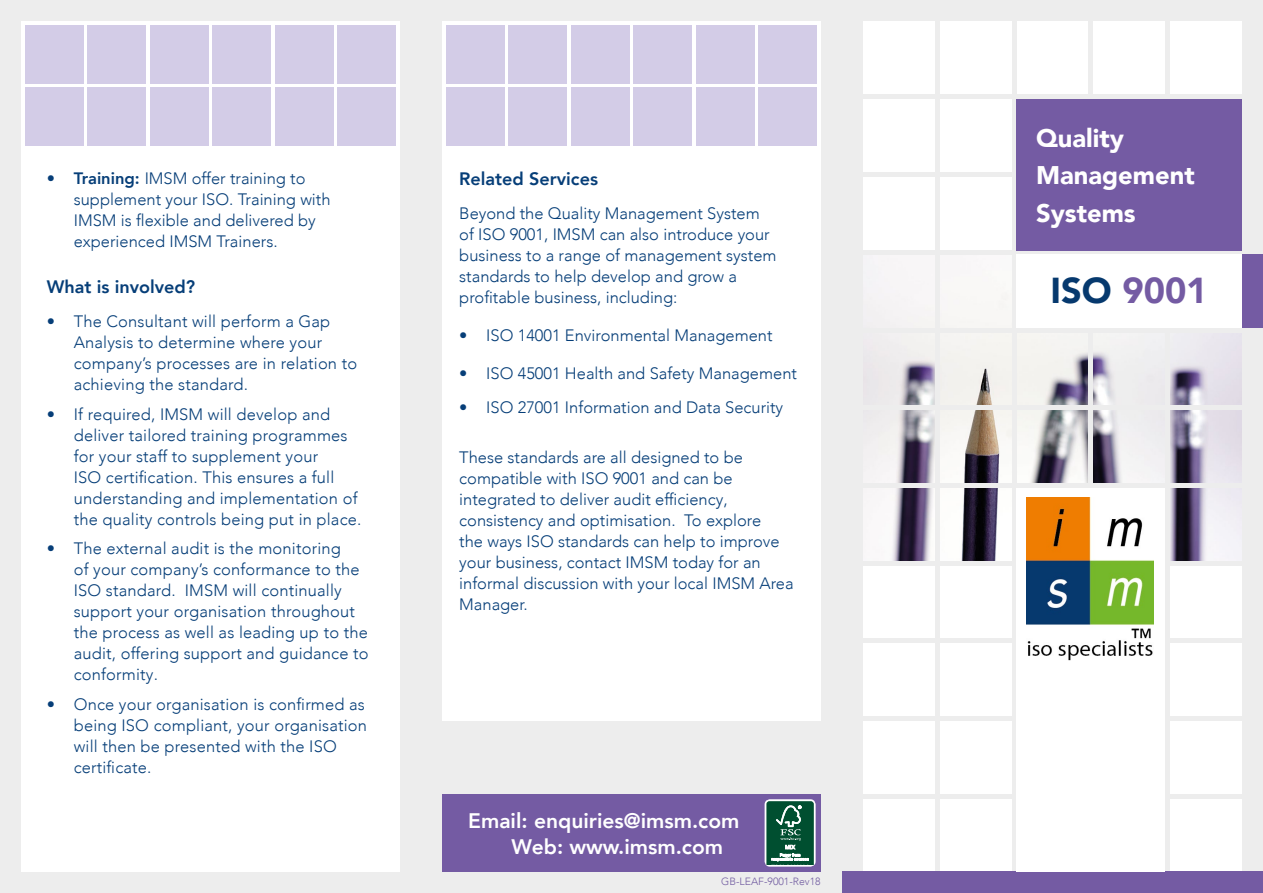
<style>
.page{position:relative;width:1263px;height:893px;background:#ededed}
.page>*{position:absolute;margin:0;border:0;box-sizing:border-box;transform-origin:0 0}
.t1{font:900 36px "Avenir LT Com";color:#745ba3}
.t2{font:900 25.5px/37.8px "Avenir LT Com";color:#fff}
.t3{font:800 21px/25.2px "Avenir LT Com";color:#fff}
.t4{font:800 18px "Avenir LT Com";color:#063e78}
.t5{font:300 16.5px/21px "Avenir LT Com";color:#063e78}
.t6{font:300 10.5px "Avenir LT Com";color:#735ea2}
.s1{font-weight:800}
.s2{color:#06396e}
</style>
<div class="page">
<div style="left:863px;top:565px;width:379px;height:306px;background:#fff"></div>
<img style="left:863px;top:255px;width:379px;height:306px">
<div style="left:863px;top:21px;width:379px;height:229px;background:#fff"></div>
<div style="left:935px;top:0;width:5px;height:893px;background:#ededed"></div>
<hr style="left:1012px;top:0;width:4px;height:893px;background:#ededed">
<hr style="left:1089px;top:0;width:4px;height:893px;background:#ededed">
<hr style="left:1165px;top:0;width:4px;height:893px;background:#ededed">
<hr style="left:842px;top:95px;width:421px;height:4px;background:#ededed">
<hr style="left:842px;top:173px;width:421px;height:4px;background:#ededed">
<hr style="left:842px;top:328px;width:421px;height:4px;background:#ededed">
<hr style="left:842px;top:406px;width:421px;height:4px;background:#ededed">
<div style="left:842px;top:483px;width:421px;height:5px;background:#ededed"></div>
<hr style="left:842px;top:639px;width:421px;height:4px;background:#ededed">
<div style="left:842px;top:716px;width:421px;height:5px;background:#ededed"></div>
<hr style="left:842px;top:794px;width:421px;height:4px;background:#ededed">
<div style="left:842px;top:872px;width:421px;height:21px;background:#745ba3"></div>
<div style="left:1242px;top:255px;width:21px;height:73px;background:#745ba3"></div>
<div style="left:1016px;top:255px;width:226px;height:73px;background:#fff"></div>
<div style="left:1016px;top:488px;width:149px;height:383px;background:#fff"></div>
<div style="left:1016px;top:99px;width:226px;height:151px;background:#745ba3"></div>
<div style="left:442px;top:794px;width:379px;height:78px;background:#745ba3"></div>
<svg style="left:765px;top:799px;width:51px;height:68px"></svg>
<svg style="left:767px;top:801px;width:46px;height:63px;background:#286a50"></svg>
<img style="left:1027px;top:498px;width:126px;height:163px">
<div style="left:442px;top:21px;width:379px;height:700px;background:#fff"></div>
<div style="left:21px;top:21px;width:379px;height:851px;background:#fff"></div>
<div style="left:26px;top:26px;width:58px;height:58px;background:#d3cce7"></div>
<div style="left:26px;top:88px;width:58px;height:58px;background:#d3cce7"></div>
<div style="left:88px;top:26px;width:58px;height:58px;background:#d3cce7"></div>
<div style="left:88px;top:88px;width:58px;height:58px;background:#d3cce7"></div>
<div style="left:150px;top:26px;width:58px;height:58px;background:#d3cce7"></div>
<div style="left:150px;top:88px;width:58px;height:58px;background:#d3cce7"></div>
<div style="left:213px;top:26px;width:58px;height:58px;background:#d3cce7"></div>
<div style="left:213px;top:88px;width:58px;height:58px;background:#d3cce7"></div>
<div style="left:275px;top:26px;width:58px;height:58px;background:#d3cce7"></div>
<div style="left:275px;top:88px;width:58px;height:58px;background:#d3cce7"></div>
<div style="left:337px;top:26px;width:58px;height:58px;background:#d3cce7"></div>
<div style="left:337px;top:88px;width:58px;height:58px;background:#d3cce7"></div>
<div style="left:446px;top:26px;width:59px;height:58px;background:#d3cce7"></div>
<div style="left:446px;top:88px;width:59px;height:58px;background:#d3cce7"></div>
<div style="left:509px;top:26px;width:58px;height:58px;background:#d3cce7"></div>
<div style="left:509px;top:88px;width:58px;height:58px;background:#d3cce7"></div>
<div style="left:571px;top:26px;width:58px;height:58px;background:#d3cce7"></div>
<div style="left:571px;top:88px;width:58px;height:58px;background:#d3cce7"></div>
<div style="left:634px;top:26px;width:58px;height:58px;background:#d3cce7"></div>
<div style="left:634px;top:88px;width:58px;height:58px;background:#d3cce7"></div>
<div style="left:696px;top:26px;width:58px;height:58px;background:#d3cce7"></div>
<div style="left:696px;top:88px;width:58px;height:58px;background:#d3cce7"></div>
<div style="left:758px;top:26px;width:58px;height:58px;background:#d3cce7"></div>
<div style="left:758px;top:88px;width:58px;height:58px;background:#d3cce7"></div>
<p class="t5" style="left:74px;top:168px;width:258px;text-indent:-27px"><span class="s1">• Training:</span> IMSM offer training to supplement your ISO. Training with<br>IMSM is flexible and delivered by experienced IMSM Trainers.</p>
<p class="t4" style="left:47px;top:276px;width:150px">What is involved?</p>
<p class="t5" style="left:74px;top:311px;width:285px;text-indent:-27px">• The Consultant will perform a Gap<br>Analysis to determine where your company’s processes are in relation to achieving the standard.</p>
<p class="t5" style="left:74px;top:403px;width:289px;text-indent:-27px">• If required, IMSM will develop and deliver tailored training programmes for your staff to supplement your<br>ISO certification. This ensures a full understanding and implementation of the quality controls being put in place.</p>
<p class="t5" style="left:74px;top:538px;width:296px;text-indent:-27px">• The external audit is the monitoring<br>of your company’s conformance to the ISO standard. IMSM will continually support your organisation throughout the process as well as leading up to the audit, offering support and guidance to conformity.</p>
<p class="t5" style="left:74px;top:693px;width:295px;text-indent:-27px">• Once your organisation is confirmed as being ISO compliant, your organisation will then be presented with the ISO certificate.</p>
<p class="t4" style="left:459px;top:168px;width:140px">Related Services</p>
<p class="t5" style="left:459px;top:203px;width:319px">Beyond the Quality Management System of ISO 9001, IMSM can also introduce your business to a range of management system standards to help develop and grow a profitable business, including:</p>
<p class="t5" style="left:459px;top:325px;width:315px">• ISO 14001 Environmental Management</p>
<p class="t5" style="left:459px;top:363px;width:339px">• ISO 45001 Health and Safety Management</p>
<p class="t5" style="left:459px;top:397px;width:325px">• ISO 27001 Information and Data Security</p>
<p class="t5" style="left:459px;top:447px;width:336px">These standards are all designed to be compatible with ISO 9001 and can be integrated to deliver audit efficiency, consistency and optimisation. To explore<br>the ways ISO standards can help to improve your business, contact IMSM today for an informal discussion with your local IMSM Area Manager.</p>
<p class="t3" style="left:512px;top:809px;width:229px;text-indent:-43px">Email: enquiries@imsm.com<br>Web: www.imsm.com</p>
<p class="t6" style="left:721px;top:875px;width:101px">GB-LEAF-9001-Rev18</p>
<h2 class="t2" style="left:1036px;top:119px;width:160px">Quality<br>Management<br>Systems</h2>
<h1 class="t1" style="left:1050px;top:269px;width:159px"><span class="s2">ISO</span> 9001</h1>
</div>
